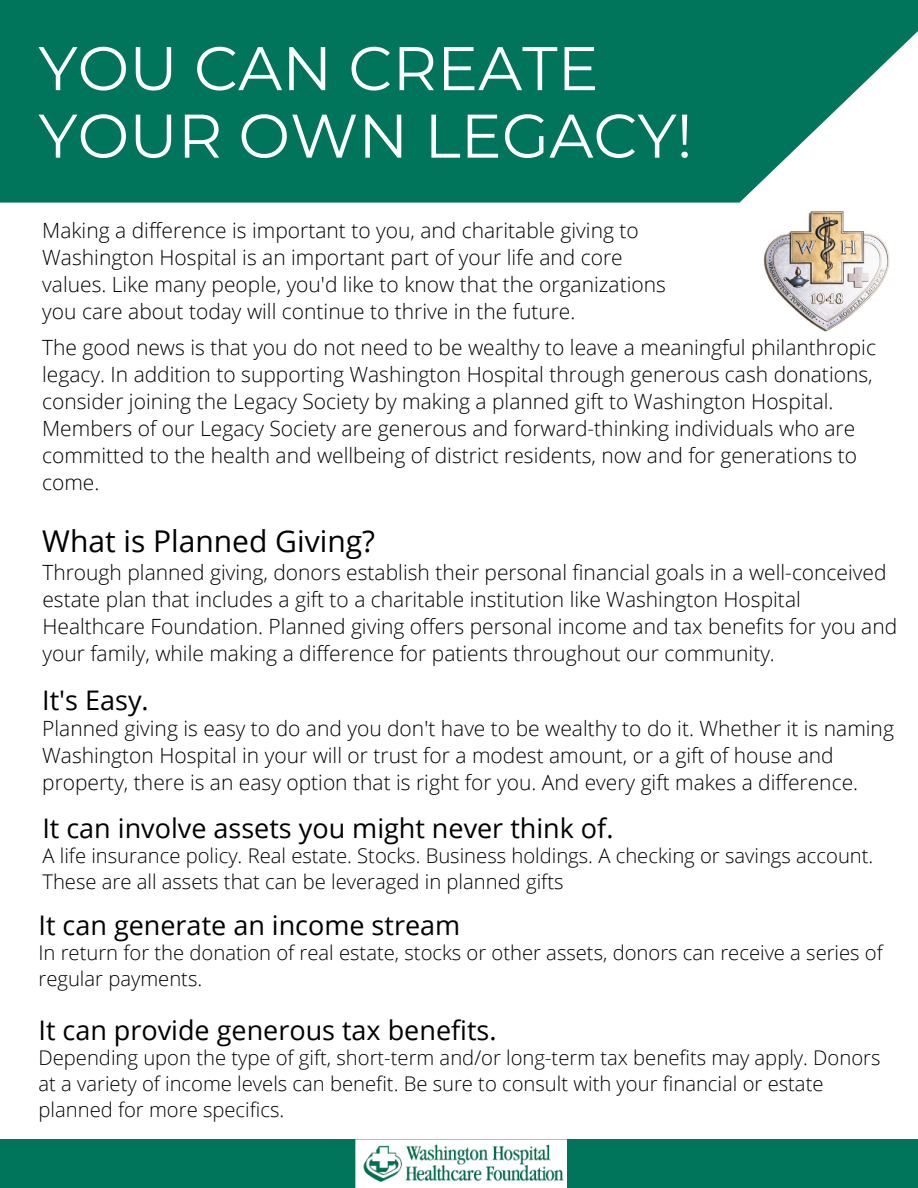
<style>
.page{position:relative;width:918px;height:1188px;background:#fff}
.page>*{position:absolute;margin:0;border:0;box-sizing:border-box;transform-origin:0 0}
.t1{font:61.5px/67.5px "Montserrat";color:#fff}
.t2{font:30px "Open Sans";color:#000}
.t3{font:27px "Open Sans";color:#000}
.t4{font:300 21px/27px "Open Sans";color:#000}
.t5{font:300 20.25px/25.8px "Open Sans";color:#000}
</style>
<div class="page">
<svg style="left:0;top:0;width:918px;height:203px;background:#158069"></svg>
<div style="left:0;top:1139px;width:918px;height:49px;background:#00755c"></div>
<img style="left:356px;top:1139px;width:210px;height:49px">
<img style="left:763px;top:211px;width:126px;height:121px">
<p class="t1" style="left:39px;top:34px;width:656px">YOU CAN CREATE<br>YOUR OWN LEGACY!</p>
<p class="t4" style="left:42px;top:217px;width:625px">Making a difference is important to you, and charitable giving to Washington Hospital is an important part of your life and core values. Like many people, you'd like to know that the organizations you care about today will continue to thrive in the future.</p>
<p class="t4" style="left:42px;top:333px;width:835px">The good news is that you do not need to be wealthy to leave a meaningful philanthropic legacy. In addition to supporting Washington Hospital through generous cash donations, consider joining the Legacy Society by making a planned gift to Washington Hospital.<br>Members of our Legacy Society are generous and forward-thinking individuals who are committed to the health and wellbeing of district residents, now and for generations to come.</p>
<p class="t2" style="left:42px;top:520px;width:334px">What is Planned Giving?</p>
<p class="t4" style="left:42px;top:558px;width:856px">Through planned giving, donors establish their personal financial goals in a well-conceived estate plan that includes a gift to a charitable institution like Washington Hospital Healthcare Foundation. Planned giving offers personal income and tax benefits for you and your family, while making a difference for patients throughout our community.</p>
<p class="t3" style="left:42px;top:681px;width:108px">It's Easy.</p>
<p class="t4" style="left:42px;top:714px;width:853px">Planned giving is easy to do and you don't have to be wealthy to do it. Whether it is naming<br>Washington Hospital in your will or trust for a modest amount, or a gift of house and property, there is an easy option that is right for you. And every gift makes a difference.</p>
<p class="t3" style="left:42px;top:809px;width:573px">It can involve assets you might never think of.</p>
<p class="t5" style="left:42px;top:842px;width:832px">A life insurance policy. Real estate. Stocks. Business holdings. A checking or savings account.<br>These are all assets that can be leveraged in planned gifts</p>
<p class="t3" style="left:39px;top:906px;width:423px">It can generate an income stream</p>
<p class="t5" style="left:39px;top:940px;width:846px">In return for the donation of real estate, stocks or other assets, donors can receive a series of regular payments.</p>
<p class="t3" style="left:39px;top:1011px;width:460px">It can provide generous tax benefits.</p>
<p class="t5" style="left:39px;top:1044px;width:843px">Depending upon the type of gift, short-term and/or long-term tax benefits may apply. Donors at a variety of income levels can benefit. Be sure to consult with your financial or estate planned for more specifics.</p>
</div>
